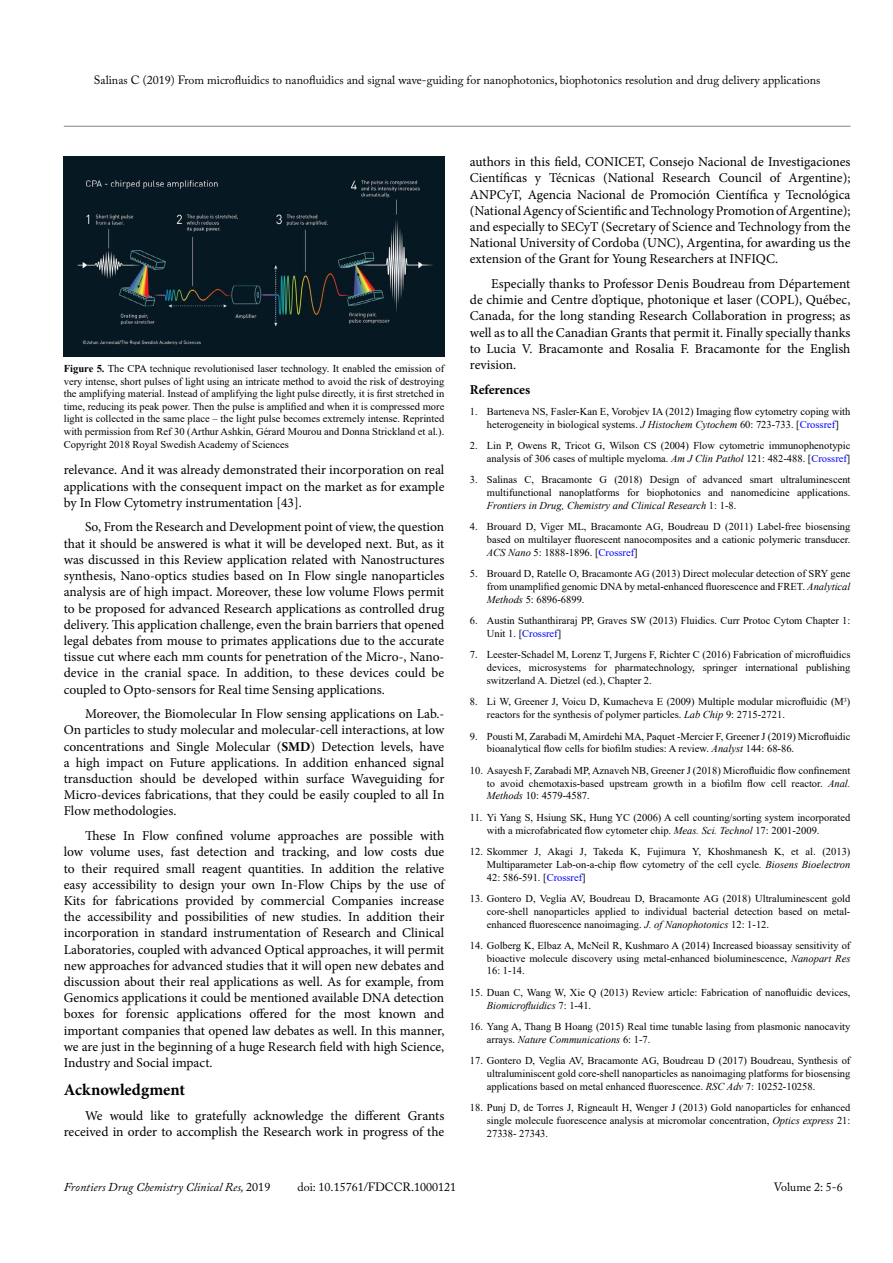
<style>
.page{position:relative;width:893px;height:1263px;background:#fff}
.page>*{position:absolute;margin:0;border:0;box-sizing:border-box;transform-origin:0 0}
.t1{font:700 16.5px "Minion Pro";letter-spacing:-.005em;color:#000}
.t2{font:13.5px/16.2px "Minion Pro";color:#000;text-align:justify}
.t3{font:700 13.5px "Minion Pro";letter-spacing:-.005em;color:#000}
.t4{font:12px "Adobe Caslon Pro";color:#000}
.t5{font:italic 12px "Adobe Caslon Pro";color:#000}
.t6{font:10.5px/12.8px "Times New Roman";color:#000;text-align:justify}
.s1{font-weight:700}
.s2{font-style:italic}
.s3{color:#00f}
.s4{font-style:normal}
</style>
<div class="page">
<hr style="left:64px;top:126px;width:786px;height:1px;background:#808285">
<img style="left:64px;top:156px;width:380px;height:200px">
<p class="t4" style="left:94px;top:73px;width:728px">Salinas C (2019) From microfluidics to nanofluidics and signal wave-guiding for nanophotonics, biophotonics resolution and drug delivery applications</p>
<p class="t6" style="left:64px;top:362px;width:382px"><span class="s1">Figure 5.</span> The CPA technique revolutionised laser technology. It enabled the emission of very intense, short pulses of light using an intricate method to avoid the risk of destroying the amplifying material. Instead of amplifying the light pulse directly, it is first stretched in time, reducing its peak power. Then the pulse is amplified and when it is compressed more light is collected in the same place – the light pulse becomes extremely intense. Reprinted with permission from Ref 30 (Arthur Ashkin, Gérard Mourou and Donna Strickland et al.).<br>Copyright 2018 Royal Swedish Academy of Sciences</p>
<p class="t2" style="left:64px;top:462px;width:382px">relevance. And it was already demonstrated their incorporation on real applications with the consequent impact on the market as for example by In Flow Cytometry instrumentation [43].</p>
<p class="t2" style="left:64px;top:519px;width:382px;text-indent:21px">So, From the Research and Development point of view, the question that it should be answered is what it will be developed next. But, as it was discussed in this Review application related with Nanostructures synthesis, Nano-optics studies based on In Flow single nanoparticles analysis are of high impact. Moreover, these low volume Flows permit to be proposed for advanced Research applications as controlled drug delivery. This application challenge, even the brain barriers that opened legal debates from mouse to primates applications due to the accurate tissue cut where each mm counts for penetration of the Micro-, Nano&shy;device in the cranial space. In addition, to these devices could be coupled to Opto-sensors for Real time Sensing applications.</p>
<p class="t2" style="left:64px;top:706px;width:382px;text-indent:21px">Moreover, the Biomolecular In Flow sensing applications on Lab.- On particles to study molecular and molecular-cell interactions, at low concentrations and Single Molecular (<span class="s1">SMD</span>) Detection levels, have a high impact on Future applications. In addition enhanced signal transduction should be developed within surface Waveguiding for Micro-devices fabrications, that they could be easily coupled to all In Flow methodologies.</p>
<p class="t2" style="left:64px;top:828px;width:382px;text-indent:21px">These In Flow confined volume approaches are possible with low volume uses, fast detection and tracking, and low costs due to their required small reagent quantities. In addition the relative easy accessibility to design your own In-Flow Chips by the use of Kits for fabrications provided by commercial Companies increase the accessibility and possibilities of new studies. In addition their incorporation in standard instrumentation of Research and Clinical Laboratories, coupled with advanced Optical approaches, it will permit new approaches for advanced studies that it will open new debates and discussion about their real applications as well. As for example, from Genomics applications it could be mentioned available DNA detection boxes for forensic applications offered for the most known and important companies that opened law debates as well. In this manner, we are just in the beginning of a huge Research field with high Science, Industry and Social impact.</p>
<h1 class="t1" style="left:64px;top:1078px;width:123px">Acknowledgment</h1>
<p class="t2" style="left:64px;top:1107px;width:382px;text-align:right">We would like to gratefully acknowledge the different Grants received in order to accomplish the Research work in progress of the</p>
<p class="t2" style="left:470px;top:154px;width:382px">authors in this field, CONICET, Consejo Nacional de Investigaciones Científicas y Técnicas (National Research Council of Argentine); ANPCyT, Agencia Nacional de Promoción Científica y Tecnológica (National Agency of Scientific and Technology Promotion of Argentine); and especially to SECyT (Secretary of Science and Technology from the National University of Cordoba (UNC), Argentina, for awarding us the extension of the Grant for Young Researchers at INFIQC.</p>
<p class="t2" style="left:470px;top:276px;width:382px;text-indent:21px">Especially thanks to Professor Denis Boudreau from Département de chimie and Centre d’optique, photonique et laser (COPL), Québec, Canada, for the long standing Research Collaboration in progress; as well as to all the Canadian Grants that permit it. Finally specially thanks to Lucia V. Bracamonte and Rosalia F. Bracamonte for the English revision.</p>
<p class="t3" style="left:470px;top:380px;width:62px">References</p>
<p class="t6" style="left:470px;top:405px;width:382px;text-align:center">1. Barteneva NS, Fasler-Kan E, Vorobjev IA (2012) Imaging flow cytometry coping with heterogeneity in biological systems. <span class="s2">J Histochem Cytochem</span> 60: 723-733. [<span class="s3">Crossref</span>]</p>
<p class="t6" style="left:470px;top:439px;width:382px;text-align:right">2. Lin P, Owens R, Tricot G, Wilson CS (2004) Flow cytometric immunophenotypic analysis of 306 cases of multiple myeloma. <span class="s2">Am J Clin Pathol</span> 121: 482-488. [<span class="s3">Crossref</span>]</p>
<p class="t6" style="left:487px;top:473px;width:365px;text-indent:-17px">3. Salinas C, Bracamonte G (2018) Design of advanced smart ultraluminescent multifunctional nanoplatforms for biophotonics and nanomedicine applications.<br><span class="s2">Frontiers in Drug, Chemistry and Clinical Research</span> 1: 1-8.</p>
<p class="t6" style="left:487px;top:520px;width:365px;text-indent:-17px">4. Brouard D, Viger ML, Bracamonte AG, Boudreau D (2011) Label-free biosensing based on multilayer fluorescent nanocomposites and a cationic polymeric transducer.<br><span class="s2">ACS Nano</span> 5: 1888-1896. [<span class="s3">Crossref</span>]</p>
<p class="t6" style="left:487px;top:567px;width:365px;text-indent:-17px">5. Brouard D, Ratelle O, Bracamonte AG (2013) Direct molecular detection of SRY gene from unamplified genomic DNA by metal-enhanced fluorescence and FRET. <span class="s2">Analytical Methods</span> 5: 6896-6899.</p>
<p class="t6" style="left:487px;top:614px;width:365px;text-indent:-17px">6. Austin Suthanthiraraj PP, Graves SW (2013) Fluidics. Curr Protoc Cytom Chapter 1:<br>Unit 1. [<span class="s3">Crossref</span>]</p>
<p class="t6" style="left:487px;top:648px;width:365px;text-indent:-17px">7. Leester-Schadel M, Lorenz T, Jurgens F, Richter C (2016) Fabrication of microfluidics devices, microsystems for pharmatechnology, springer international publishing switzerland A. Dietzel (ed.), Chapter 2.</p>
<p class="t6" style="left:487px;top:695px;width:365px;text-indent:-17px">8. Li W, Greener J, Voicu D, Kumacheva E (2009) Multiple modular microfluidic (M<sup>3</sup>) reactors for the synthesis of polymer particles. <span class="s2">Lab Chip</span> 9: 2715-2721.</p>
<p class="t6" style="left:487px;top:729px;width:365px;text-indent:-17px">9. Pousti M, Zarabadi M, Amirdehi MA, Paquet -Mercier F, Greener J (2019) Microfluidic bioanalytical flow cells for biofilm studies: A review. <span class="s2">Analyst</span> 144: 68-86.</p>
<p class="t6" style="left:487px;top:763px;width:365px;text-indent:-17px">10. Asayesh F, Zarabadi MP, Aznaveh NB, Greener J (2018) Microfluidic flow confinement to avoid chemotaxis-based upstream growth in a biofilm flow cell reactor. <span class="s2">Anal.<br>Methods</span> 10: 4579-4587.</p>
<p class="t6" style="left:487px;top:810px;width:365px;text-indent:-17px">11. Yi Yang S, Hsiung SK, Hung YC (2006) A cell counting/sorting system incorporated with a microfabricated flow cytometer chip. <span class="s2">Meas. Sci. Technol</span> 17: 2001-2009.</p>
<p class="t6" style="left:487px;top:845px;width:365px;text-indent:-17px">12. Skommer J, Akagi J, Takeda K, Fujimura Y, Khoshmanesh K, et al. (2013)<br>Multiparameter Lab-on-a-chip flow cytometry of the cell cycle. <span class="s2">Biosens Bioelectron </span>42: 586-591. [<span class="s3">Crossref</span>]</p>
<p class="t6" style="left:487px;top:892px;width:365px;text-indent:-17px">13. Gontero D, Veglia AV, Boudreau D, Bracamonte AG (2018) Ultraluminescent gold core-shell nanoparticles applied to individual bacterial detection based on metal&shy;enhanced fluorescence nanoimaging. <span class="s2">J. of Nanophotonics</span> 12: 1-12.</p>
<p class="t6" style="left:487px;top:939px;width:365px;text-indent:-17px">14. Golberg K, Elbaz A, McNeil R, Kushmaro A (2014) Increased bioassay sensitivity of bioactive molecule discovery using metal-enhanced bioluminescence, <span class="s2">Nanopart Res </span>16: 1-14.</p>
<p class="t6" style="left:487px;top:985px;width:365px;text-indent:-17px">15. Duan C, Wang W, Xie Q (2013) Review article: Fabrication of nanofluidic devices,<br><span class="s2">Biomicrofluidics</span> 7: 1-41.</p>
<p class="t6" style="left:487px;top:1020px;width:365px;text-indent:-17px">16. Yang A, Thang B Hoang (2015) Real time tunable lasing from plasmonic nanocavity arrays. <span class="s2">Nature Communications</span> 6: 1-7.</p>
<p class="t6" style="left:487px;top:1054px;width:365px;text-indent:-17px">17. Gontero D, Veglia AV, Bracamonte AG, Boudreau D (2017) Boudreau, Synthesis of ultraluminiscent gold core-shell nanoparticles as nanoimaging platforms for biosensing applications based on metal enhanced fluorescence. <span class="s2">RSC Adv</span> 7: 10252-10258.</p>
<p class="t6" style="left:487px;top:1101px;width:365px;text-indent:-17px">18. Punj D, de Torres J, Rigneault H, Wenger J (2013) Gold nanoparticles for enhanced single molecule fuorescence analysis at micromolar concentration, <span class="s2">Optics express</span> 21:<br>27338- 27343.</p>
<p class="t5" style="left:64px;top:1180px;width:208px">Frontiers Drug Chemistry Clinical Res, <span class="s4">2019</span></p>
<p class="t4" style="left:297px;top:1180px;width:160px">doi: 10.15761/FDCCR.1000121</p>
<p class="t4" style="left:774px;top:1180px;width:71px">Volume 2: 5-6</p>
</div>
